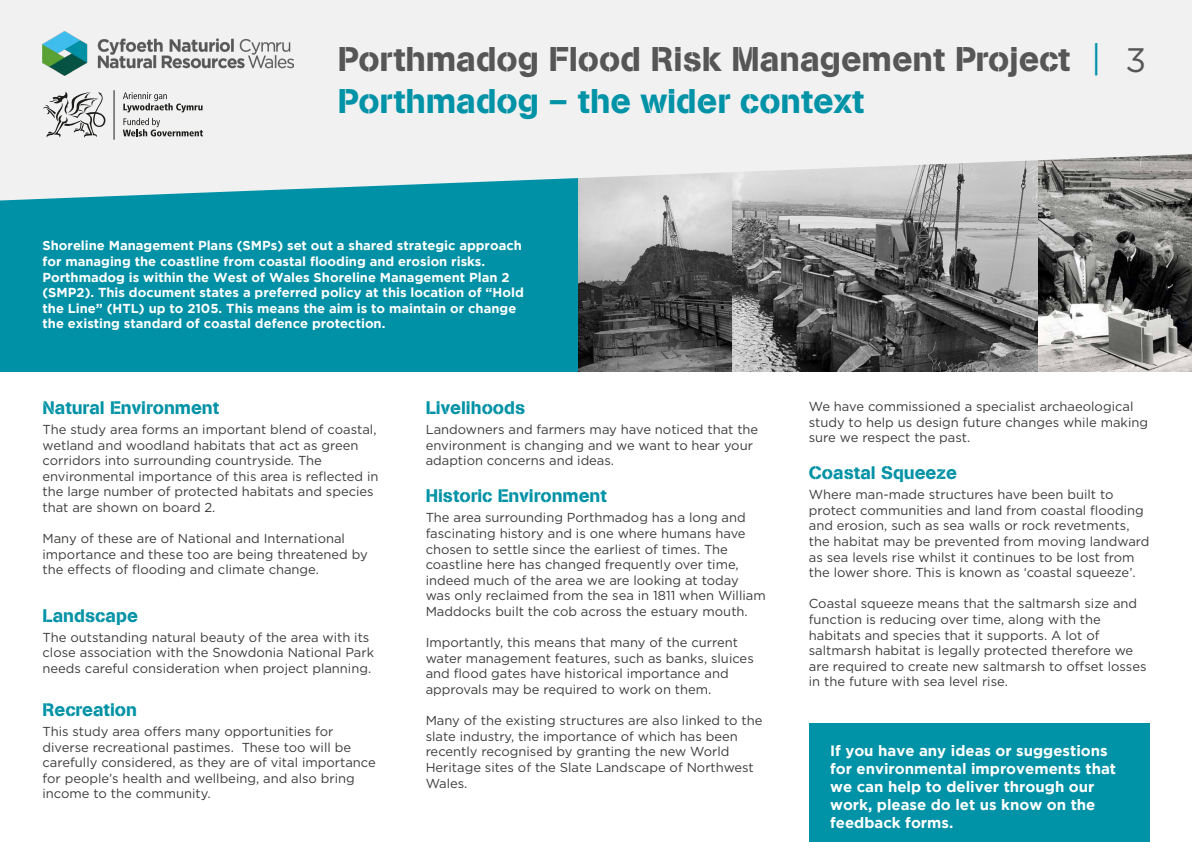
<style>
.page{position:relative;width:1192px;height:842px;background:#fff}
.page>*{position:absolute;margin:0;border:0;box-sizing:border-box;transform-origin:0 0}
.t1{font:33.95px/42px "AG Book Stencil";color:#575656}
.t2{font:18px "AG Book Stencil";color:#0092a6}
.t3{font:700 15px/18px "Gotham";color:#fff}
.t4{font:13px/15.6px "Gotham";color:#3c3c3b}
.t5{font:700 13px/15.6px "Gotham";color:#fff}
.s1{font-family:"Book Antiqua";color:#0092a6}
.s2{font-family:"Gotham"}
.s3{color:#0092a6}
</style>
<div class="page">
<div style="left:0;top:0;width:579px;height:371px;background:#0091a6"></div>
<div style="left:809px;top:723px;width:340px;height:119px;background:#0092a6"></div>
<img style="left:579px;top:201px;width:153px;height:170px">
<img style="left:732px;top:201px;width:307px;height:170px">
<img style="left:1039px;top:201px;width:153px;height:170px">
<svg style="left:0;top:0;width:1192px;height:201px;fill:#f1f1f1"></svg>
<img style="left:43px;top:32px;width:250px;height:44px">
<hr style="left:114px;top:90px;width:1px;height:50px;background:#1d1d1b">
<svg style="left:123px;top:92px;width:80px;height:20px"></svg>
<svg style="left:123px;top:118px;width:80px;height:18px"></svg>
<svg style="left:43px;top:91px;width:62px;height:47px"></svg>
<h1 class="t1" style="left:338px;top:38px;width:810px">Porthmadog Flood Risk Management Project <span class="s1">|</span> <span class="s2">3<br></span><span class="s3">Porthmadog – the wider context</span></h1>
<p class="t5" style="left:43px;top:238px;width:483px">Shoreline Management Plans (SMPs) set out a shared strategic approach for managing the coastline from coastal flooding and erosion risks.<br>Porthmadog is within the West of Wales Shoreline Management Plan 2 (SMP2). This document states a preferred policy at this location of “Hold the Line” (HTL) up to 2105. This means the aim is to maintain or change the existing standard of coastal defence protection.</p>
<h2 class="t2" style="left:43px;top:397px;width:178px">Natural Environment</h2>
<p class="t4" style="left:43px;top:421px;width:337px">The study area forms an important blend of coastal, wetland and woodland habitats that act as green corridors into surrounding countryside. The environmental importance of this area is reflected in the large number of protected habitats and species that are shown on board 2.</p>
<p class="t4" style="left:43px;top:531px;width:327px">Many of these are of National and International importance and these too are being threatened by the effects of flooding and climate change.</p>
<h2 class="t2" style="left:43px;top:605px;width:97px">Landscape</h2>
<p class="t4" style="left:43px;top:629px;width:333px">The outstanding natural beauty of the area with its close association with the Snowdonia National Park needs careful consideration when project planning.</p>
<h2 class="t2" style="left:43px;top:699px;width:96px">Recreation</h2>
<p class="t4" style="left:43px;top:723px;width:335px">This study area offers many opportunities for diverse recreational pastimes. These too will be carefully considered, as they are of vital importance for people’s health and wellbeing, and also bring income to the community.</p>
<h2 class="t2" style="left:426px;top:397px;width:101px">Livelihoods</h2>
<p class="t4" style="left:426px;top:421px;width:334px">Landowners and farmers may have noticed that the environment is changing and we want to hear your adaption concerns and ideas.</p>
<h2 class="t2" style="left:426px;top:485px;width:183px">Historic Environment</h2>
<p class="t4" style="left:426px;top:510px;width:342px">The area surrounding Porthmadog has a long and fascinating history and is one where humans have chosen to settle since the earliest of times. The coastline here has changed frequently over time, indeed much of the area we are looking at today was only reclaimed from the sea in 1811 when William Maddocks built the cob across the estuary mouth.</p>
<p class="t4" style="left:426px;top:634px;width:330px">Importantly, this means that many of the current water management features, such as banks, sluices and flood gates have historical importance and approvals may be required to work on them.</p>
<p class="t4" style="left:426px;top:712px;width:338px">Many of the existing structures are also linked to the slate industry, the importance of which has been recently recognised by granting the new World Heritage sites of the Slate Landscape of Northwest Wales.</p>
<p class="t4" style="left:809px;top:398px;width:341px">We have commissioned a specialist archaeological study to help us design future changes while making sure we respect the past.</p>
<h2 class="t2" style="left:809px;top:462px;width:150px">Coastal Squeeze</h2>
<p class="t4" style="left:809px;top:487px;width:342px">Where man-made structures have been built to protect communities and land from coastal flooding and erosion, such as sea walls or rock revetments, the habitat may be prevented from moving landward as sea levels rise whilst it continues to be lost from the lower shore. This is known as ‘coastal squeeze’.</p>
<p class="t4" style="left:809px;top:596px;width:339px">Coastal squeeze means that the saltmarsh size and function is reducing over time, along with the habitats and species that it supports. A lot of saltmarsh habitat is legally protected therefore we are required to create new saltmarsh to offset losses in the future with sea level rise.</p>
<p class="t3" style="left:830px;top:741px;width:288px">If you have any ideas or suggestions for environmental improvements that we can help to deliver through our work, please do let us know on the feedback forms.</p>
</div>
